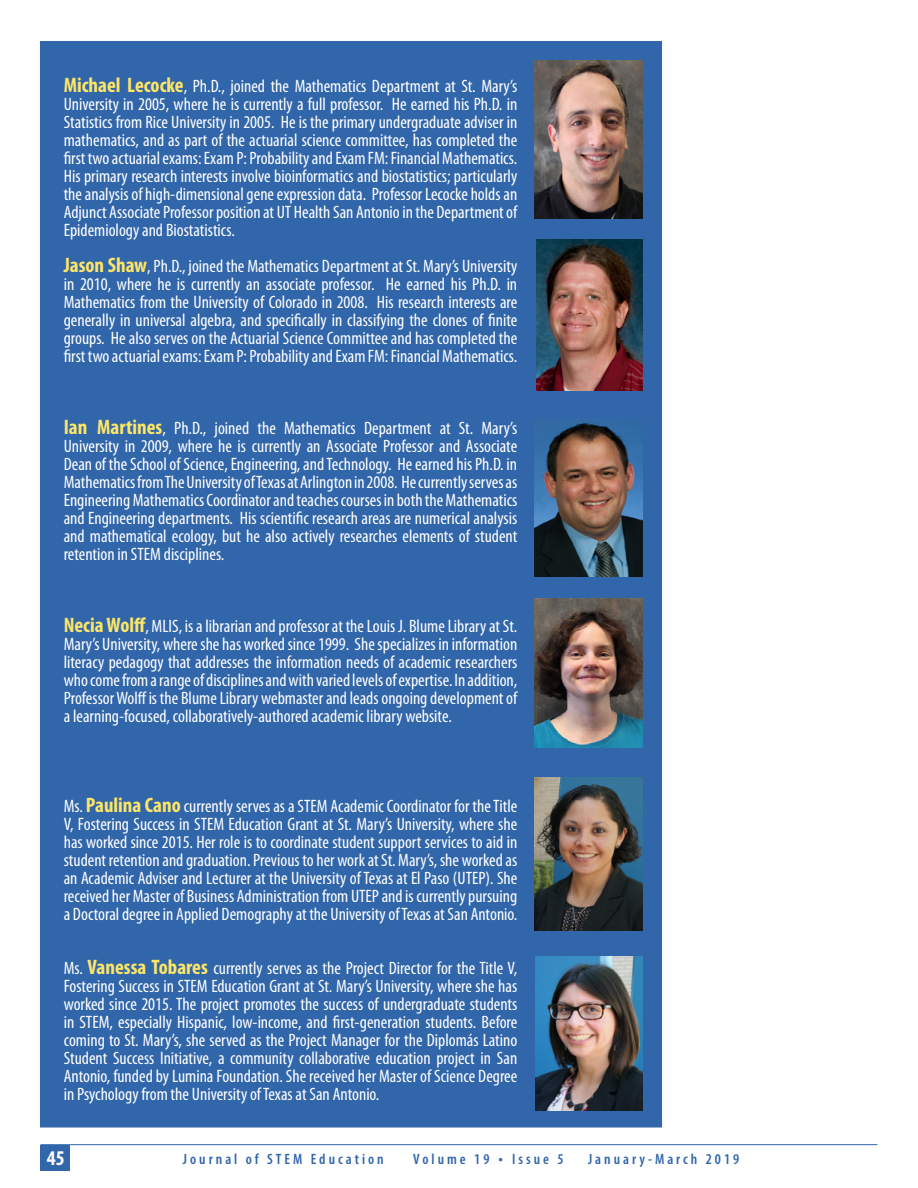
<style>
.page{position:relative;width:918px;height:1188px;background:#fff}
.page>*{position:absolute;margin:0;border:0;box-sizing:border-box;transform-origin:0 0}
.t1{font:700 condensed 21px "Myriad Pro";color:#fff}
.t2{font:condensed 18px/18px "Myriad Pro";color:#fff;text-align:justify}
.t3{font:600 condensed 15px "Myriad Pro";letter-spacing:.2em;color:#3166aa}
.s1{font-weight:700;font-size:21px;color:#fde566}
.s2{font-size:16.5px}
</style>
<div class="page">
<hr style="left:40px;top:1144px;width:838px;height:1px;background:#3166aa">
<div style="left:40px;top:1145px;width:30px;height:26px;background:#3166aa"></div>
<div style="left:40px;top:41px;width:622px;height:1087px;background:#3166aa"></div>
<img style="left:535px;top:422px;width:108px;height:155px">
<img style="left:535px;top:598px;width:108px;height:149px">
<img style="left:535px;top:778px;width:108px;height:153px">
<img style="left:536px;top:957px;width:107px;height:153px">
<img style="left:535px;top:60px;width:108px;height:158px">
<img style="left:537px;top:240px;width:106px;height:151px">
<p class="t2" style="left:64px;top:77px;width:455px"><span class="s1">Michael Lecocke</span>, Ph.D., joined the Mathematics Department at St. Mary’s University in 2005, where he is currently a full professor. He earned his Ph.D. in Statistics from Rice University in 2005. He is the primary undergraduate adviser in mathematics, and as part of the actuarial science committee, has completed the first two actuarial exams: Exam P: Probability and Exam FM: Financial Mathematics.<br>His primary research interests involve bioinformatics and biostatistics; particularly the analysis of high-dimensional gene expression data. Professor Lecocke holds an Adjunct Associate Professor position at UT Health San Antonio in the Department of Epidemiology and Biostatistics.</p>
<p class="t2" style="left:64px;top:257px;width:455px"><span class="s1">Jason Shaw</span>, Ph.D., joined the Mathematics Department at St. Mary’s University in 2010, where he is currently an associate professor. He earned his Ph.D. in Mathematics from the University of Colorado in 2008. His research interests are generally in universal algebra, and specifically in classifying the clones of finite groups. He also serves on the Actuarial Science Committee and has completed the first two actuarial exams: Exam P: Probability and Exam FM: Financial Mathematics.</p>
<p class="t2" style="left:64px;top:419px;width:455px"><span class="s1">Ian Martines</span>, Ph.D., joined the Mathematics Department at St. Mary’s University in 2009, where he is currently an Associate Professor and Associate Dean of the School of Science, Engineering, and Technology. He earned his Ph.D. in Mathematics from The University of Texas at Arlington in 2008. He currently serves as Engineering Mathematics Coordinator and teaches courses in both the Mathematics and Engineering departments. His scientific research areas are numerical analysis and mathematical ecology, but he also actively researches elements of student retention in STEM disciplines.</p>
<p class="t2" style="left:64px;top:617px;width:455px"><span class="s1">Necia Wolff</span>, MLIS, is a librarian and professor at the Louis J. Blume Library at St.<br>Mary’s University, where she has worked since 1999. She specializes in information literacy pedagogy that addresses the information needs of academic researchers who come from a range of disciplines and with varied levels of expertise. In addition, Professor Wolff is the Blume Library webmaster and leads ongoing development of a learning-focused, collaboratively-authored academic library website.</p>
<p class="t2" style="left:64px;top:797px;width:455px">Ms. <span class="s1">Paulina Cano</span> currently serves as a STEM Academic Coordinator for the Title V, Fostering Success in STEM Education Grant at St. Mary’s University, where she has worked since 2015. Her role is to coordinate student support services to aid in student retention and graduation. Previous to her work at St. Mary’s, she worked as an Academic Adviser and Lecturer at the University of Texas at El Paso (UTEP). She received her Master of Business Administration from UTEP and is currently pursuing a Doctoral degree in Applied Demography at the University of Texas at San Antonio.</p>
<p class="t2" style="left:64px;top:959px;width:455px">Ms. <span class="s1">Vanessa Tobares</span> currently serves as the Project Director for the Title V, Fostering Success in STEM Education Grant at St. Mary’s University, where she has worked since 2015. The project promotes the success of undergraduate students in STEM, especially Hispanic, low-income, and first-generation students. Before coming to St. Mary’s, she served as the Project Manager for the Diplomás Latino Student Success Initiative, a community collaborative education project in San Antonio, funded by Lumina Foundation. She received her Master of Science Degree in Psychology from the University of Texas at San Antonio.</p>
<p class="t1" style="left:47px;top:1145px;width:19px">45</p>
<p class="t3" style="left:183px;top:1150px;width:202px">Journal of STEM Education</p>
<p class="t3" style="left:413px;top:1150px;width:152px">Volume 19 <span class="s2">•</span> Issue 5</p>
<p class="t3" style="left:588px;top:1150px;width:153px">January-March 2019</p>
</div>
